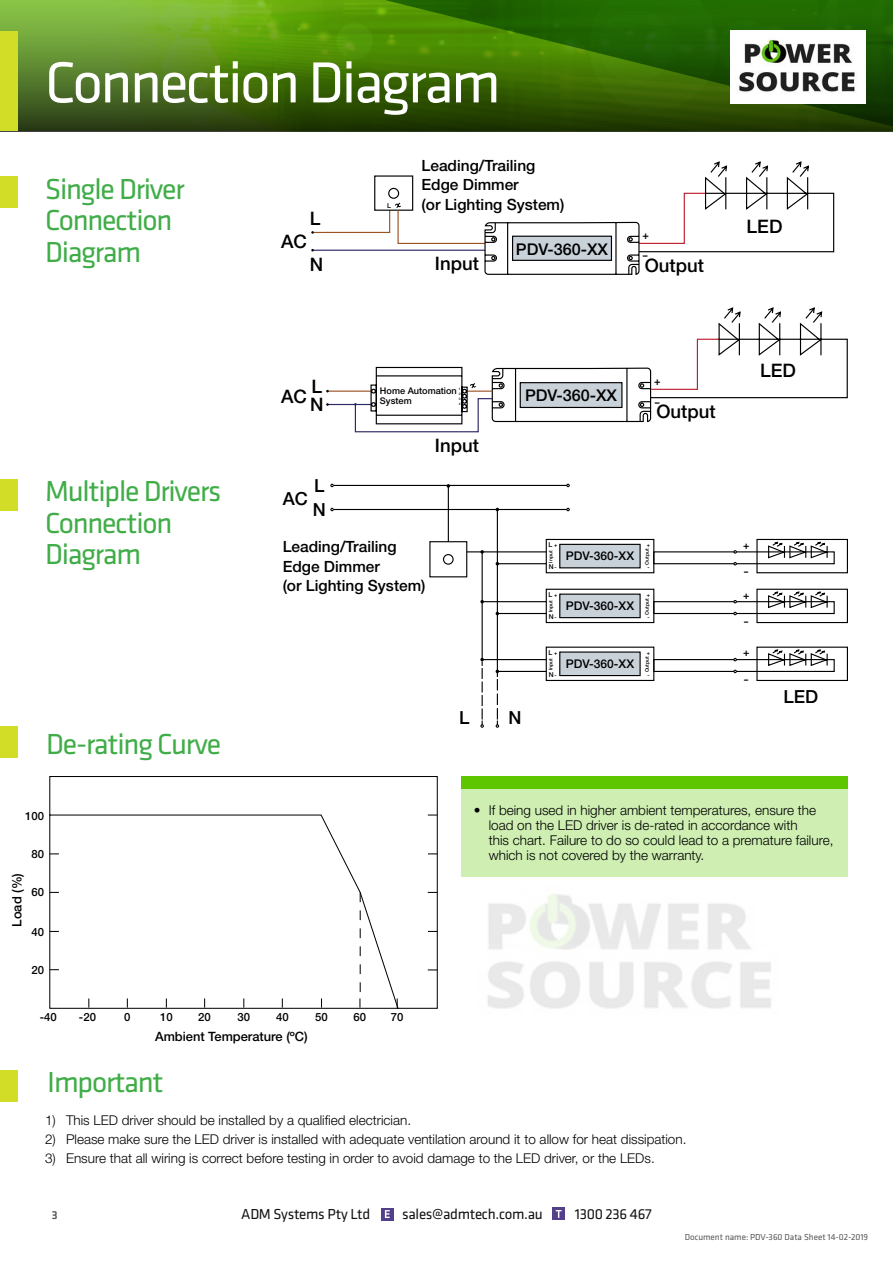
<style>
.page{position:relative;width:893px;height:1263px;background:#fff}
.page>*{position:absolute;margin:0;border:0;box-sizing:border-box;transform-origin:0 0}
.t1{font:60px "Klavika";letter-spacing:-.04em;color:#fff}
.t2{font:30px/31.5px "Klavika";letter-spacing:-.04em;color:#40ad48}
.t3{font:500 18.6px/18.5px "Helvetica Neue LT Std";color:#000}
.t4{font:500 18px/24.6px "Helvetica Neue LT Std";color:#000}
.t5{font:500 16.2px "Helvetica Neue LT Std";color:#000}
.t6{font:500 15.45px/19.4px "Helvetica Neue LT Std";color:#000}
.t7{font:15px "Klavika";letter-spacing:-.02em;color:#141314}
.t8{font:300 13.5px/15px "Helvetica Neue LT Std";color:#000}
.t9{font:500 12.9px "Helvetica Neue LT Std";color:#000}
.t10{font:500 12px "Helvetica Neue LT Std";color:#000}
.t11{font:500 12px "Klavika";color:#57585b}
.t12{font:500 11.4px "Helvetica Neue LT Std";color:#000}
.t13{font:500 10.8px/20.2px "Helvetica Neue LT Std";color:#000}
.t14{font:500 10.8px "Helvetica Neue LT Std";color:#000;scale:1.49 1}
.t15{font:500 10.5px "Helvetica Neue LT Std";color:#000}
.t16{font:500 10.5px "Helvetica Neue LT Std";color:#000;scale:1.32 1}
.t17{font:500 9.15px/9.9px "Helvetica Neue LT Std";color:#000}
.t18{font:9px "Klavika";color:#57585b}
.t19{font:500 6.75px "Helvetica Neue LT Std";color:#000}
.t20{font:500 5.4px "Helvetica Neue LT Std";color:#000}
.t21{font:500 5.1px "Helvetica Neue LT Std";color:#000}
.t22{font:500 3.3px/5.1px "Helvetica Neue LT Std";color:#000;text-align:justify}
</style>
<div class="page">
<svg style="left:0;top:0;width:893px;height:131px;background:#56831f"></svg>
<div style="left:0;top:31px;width:17px;height:100px;background:#d1dd26"></div>
<svg style="left:334px;top:0;width:559px;height:130px;background:#2f6302"></svg>
<div style="left:730px;top:30px;width:136px;height:74px;background:#fff"></div>
<img style="left:739px;top:39px;width:116px;height:53px">
<svg style="left:311px;top:161px;width:524px;height:114px"></svg>
<hr style="left:328px;top:391px;width:44px;height:1px;background:#9b5324">
<hr style="left:327px;top:404px;width:45px;height:1px;background:#2a2766">
<svg style="left:354px;top:307px;width:494px;height:126px"></svg>
<hr style="left:334px;top:485px;width:234px;height:1px;background:#000">
<hr style="left:334px;top:509px;width:234px;height:1px;background:#000">
<svg style="left:330px;top:508px;width:4px;height:3px"></svg>
<svg style="left:330px;top:484px;width:4px;height:3px"></svg>
<div style="left:546px;top:539px;width:108px;height:34px;border:1px solid #000"></div>
<svg style="left:756px;top:538px;width:92px;height:36px"></svg>
<div style="left:653px;top:551px;width:182px;height:13px;border:1px solid #000"></div>
<svg style="left:733px;top:550px;width:4px;height:4px"></svg>
<svg style="left:733px;top:562px;width:4px;height:3px"></svg>
<svg style="left:756px;top:588px;width:92px;height:36px"></svg>
<div style="left:653px;top:601px;width:182px;height:13px;border:1px solid #000"></div>
<svg style="left:733px;top:600px;width:4px;height:3px"></svg>
<svg style="left:733px;top:612px;width:4px;height:3px"></svg>
<svg style="left:756px;top:646px;width:92px;height:35px"></svg>
<div style="left:653px;top:659px;width:182px;height:13px;border:1px solid #000"></div>
<svg style="left:733px;top:658px;width:4px;height:3px"></svg>
<svg style="left:733px;top:670px;width:4px;height:3px"></svg>
<hr style="left:497px;top:510px;width:1px;height:163px;background:#000">
<svg style="left:429px;top:541px;width:226px;height:187px"></svg>
<hr style="left:448px;top:486px;width:1px;height:56px;background:#000">
<div style="left:0;top:726px;width:17px;height:32px;background:#d1dd26"></div>
<svg style="left:49px;top:776px;width:389px;height:233px"></svg>
<svg style="left:360px;top:892px;width:1px;height:100px"></svg>
<div style="left:462px;top:782px;width:386px;height:95px;background:#ceeeb2"></div>
<div style="left:462px;top:776px;width:386px;height:13px;background:#5ec600"></div>
<img style="left:488px;top:894px;width:260px;height:51px">
<img style="left:488px;top:945px;width:283px;height:64px">
<div style="left:0;top:1070px;width:17px;height:32px;background:#d1dd26"></div>
<div style="left:0;top:176px;width:17px;height:32px;background:#d1dd26"></div>
<div style="left:0;top:479px;width:17px;height:32px;background:#d1dd26"></div>
<div style="left:552px;top:1207px;width:13px;height:13px;background:#543f8c"></div>
<svg style="left:556px;top:1210px;width:6px;height:8px"></svg>
<div style="left:381px;top:1208px;width:13px;height:12px;background:#543f8c"></div>
<svg style="left:385px;top:1210px;width:5px;height:8px"></svg>
<h1 class="t1" style="left:45px;top:50px;width:457px">Connection Diagram</h1>
<h2 class="t2" style="left:45px;top:173px;width:141px">Single Driver<br>Connection<br>Diagram</h2>
<p class="t6" style="left:421px;top:155px;width:144px">Leading/Trailing<br>Edge Dimmer<br>(or Lighting System)</p>
<p class="t19" style="left:387px;top:202px;width:5px">L</p>
<h3 class="t3" style="left:310px;top:209px;width:12px">L</h3>
<h3 class="t3" style="left:310px;top:255px;width:15px">N</h3>
<h3 class="t3" style="left:435px;top:254px;width:46px">Input</h3>
<h3 class="t3" style="left:281px;top:231px;width:27px">AC</h3>
<p class="t5" style="left:516px;top:239px;width:94px">PDV-360-XX</p>
<p class="t13" style="left:643px;top:225px;width:8px">+</p>
<p class="t14" style="left:642px;top:249px;width:6px">-</p>
<h3 class="t3" style="left:645px;top:256px;width:61px">Output</h3>
<h3 class="t3" style="left:747px;top:217px;width:37px">LED</h3>
<h3 class="t3" style="left:310px;top:377px;width:15px">L<br>N</h3>
<h3 class="t3" style="left:281px;top:387px;width:27px">AC</h3>
<p class="t17" style="left:380px;top:386px;width:78px">Home Automation<br>System</p>
<p class="t22" style="left:459px;top:386px;width:3px">1<br>2<br>3<br>4</p>
<h3 class="t3" style="left:435px;top:435px;width:46px">Input</h3>
<h2 class="t2" style="left:45px;top:476px;width:178px">Multiple Drivers<br>Connection<br>Diagram</h2>
<h3 class="t4" style="left:313px;top:473px;width:15px">L<br>N</h3>
<h3 class="t4" style="left:283px;top:486px;width:27px">AC</h3>
<p class="t6" style="left:283px;top:537px;width:144px">Leading/Trailing<br>Edge Dimmer<br>(or Lighting System)</p>
<h2 class="t2" style="left:46px;top:728px;width:177px">De-rating Curve</h2>
<h3 class="t4" style="left:459px;top:705px;width:12px">L</h3>
<p class="t5" style="left:525px;top:385px;width:94px">PDV-360-XX</p>
<p class="t13" style="left:654px;top:371px;width:8px">+ -</p>
<h3 class="t3" style="left:656px;top:402px;width:61px">Output</h3>
<h3 class="t3" style="left:760px;top:361px;width:37px">LED</h3>
<h3 class="t4" style="left:508px;top:705px;width:15px">N</h3>
<p class="t19" style="left:548px;top:540px;width:5px">L</p>
<p class="t19" style="left:549px;top:562px;width:6px">N</p>
<p class="t20" style="left:554px;top:542px;width:5px">+</p>
<p class="t20" style="left:555px;top:564px;width:4px">-</p>
<p class="t20" style="left:647px;top:542px;width:5px">+</p>
<p class="t20" style="left:647px;top:564px;width:4px">-</p>
<p class="t21" style="left:548px;top:563px;width:13px;rotate:-90deg">Input</p>
<p class="t21" style="left:644px;top:565px;width:18px;rotate:-90deg">Output</p>
<p class="t10" style="left:566px;top:549px;width:70px">PDV-360-XX</p>
<p class="t19" style="left:548px;top:590px;width:5px">L</p>
<p class="t19" style="left:549px;top:612px;width:6px">N</p>
<p class="t20" style="left:554px;top:591px;width:5px">+</p>
<p class="t20" style="left:555px;top:614px;width:4px">-</p>
<p class="t20" style="left:647px;top:591px;width:5px">+</p>
<p class="t20" style="left:647px;top:614px;width:4px">-</p>
<p class="t21" style="left:548px;top:612px;width:13px;rotate:-90deg">Input</p>
<p class="t21" style="left:644px;top:614px;width:18px;rotate:-90deg">Output</p>
<p class="t10" style="left:566px;top:599px;width:70px">PDV-360-XX</p>
<p class="t19" style="left:548px;top:648px;width:5px">L</p>
<p class="t19" style="left:549px;top:670px;width:6px">N</p>
<p class="t20" style="left:554px;top:649px;width:5px">+</p>
<p class="t20" style="left:555px;top:671px;width:4px">-</p>
<p class="t20" style="left:647px;top:649px;width:5px">+</p>
<p class="t20" style="left:647px;top:671px;width:4px">-</p>
<p class="t21" style="left:548px;top:670px;width:13px;rotate:-90deg">Input</p>
<p class="t21" style="left:644px;top:672px;width:18px;rotate:-90deg">Output</p>
<p class="t10" style="left:566px;top:657px;width:70px">PDV-360-XX</p>
<p class="t15" style="left:743px;top:539px;width:8px">+</p>
<p class="t16" style="left:743px;top:565px;width:6px">-</p>
<p class="t15" style="left:743px;top:588px;width:8px">+</p>
<p class="t16" style="left:743px;top:615px;width:6px">-</p>
<p class="t15" style="left:743px;top:646px;width:8px">+</p>
<p class="t16" style="left:743px;top:673px;width:6px">-</p>
<h3 class="t4" style="left:783px;top:684px;width:36px">LED</h3>
<p class="t12" style="left:25px;top:809px;width:20px">100</p>
<p class="t12" style="left:32px;top:847px;width:14px">80</p>
<p class="t12" style="left:32px;top:886px;width:14px">60</p>
<p class="t12" style="left:32px;top:925px;width:14px">40</p>
<p class="t12" style="left:32px;top:963px;width:14px">20</p>
<p class="t12" style="left:40px;top:1010px;width:19px">-40</p>
<p class="t12" style="left:79px;top:1010px;width:19px">-20</p>
<p class="t12" style="left:124px;top:1010px;width:8px">0</p>
<p class="t12" style="left:160px;top:1010px;width:14px">10</p>
<p class="t12" style="left:198px;top:1010px;width:14px">20</p>
<p class="t12" style="left:237px;top:1010px;width:14px">30</p>
<p class="t12" style="left:276px;top:1010px;width:14px">40</p>
<p class="t12" style="left:315px;top:1010px;width:14px">50</p>
<p class="t12" style="left:354px;top:1010px;width:14px">60</p>
<p class="t12" style="left:391px;top:1010px;width:14px">70</p>
<p class="t9" style="left:9px;top:927px;width:55px;rotate:-90deg">Load (%)</p>
<p class="t9" style="left:155px;top:1028px;width:154px">Ambient Temperature (ºC)</p>
<h2 class="t2" style="left:47px;top:1067px;width:118px">Important</h2>
<p class="t8" style="left:489px;top:802px;width:346px;text-indent:-15px">• If being used in higher ambient temperatures, ensure the load on the LED driver is de-rated in accordance with<br>this chart. Failure to do so could lead to a premature failure, which is not covered by the warranty.</p>
<p class="t8" style="left:45px;top:1112px;width:368px">1) This LED driver should be installed by a qualified electrician.</p>
<p class="t8" style="left:45px;top:1131px;width:643px">2) Please make sure the LED driver is installed with adequate ventilation around it to allow for heat dissipation.</p>
<p class="t8" style="left:45px;top:1150px;width:611px">3) Ensure that all wiring is correct before testing in order to avoid damage to the LED driver, or the LEDs.</p>
<p class="t11" style="left:52px;top:1208px;width:7px">3</p>
<p class="t7" style="left:241px;top:1206px;width:131px">ADM Systems Pty Ltd</p>
<p class="t7" style="left:402px;top:1206px;width:142px">sales@admtech.com.au</p>
<p class="t7" style="left:575px;top:1206px;width:78px">1300 236 467</p>
<p class="t18" style="left:685px;top:1232px;width:185px">Document name: PDV-360 Data Sheet 14-02-2019</p>
</div>
